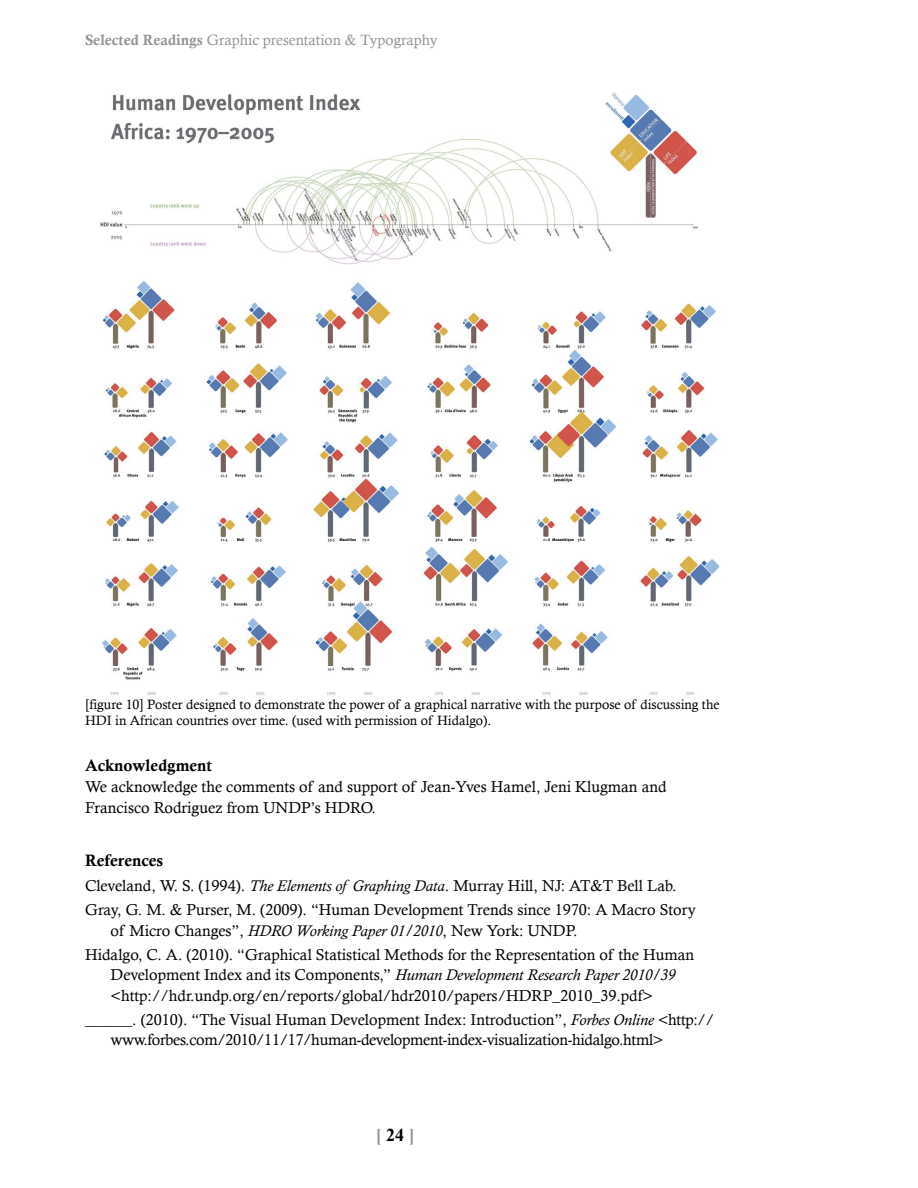
<style>
.page{position:relative;width:918px;height:1188px;background:#fff}
.page>*{position:absolute;margin:0;border:0;box-sizing:border-box;transform-origin:0 0}
.t1{font:700 18px "Times New Roman";color:#939598}
.t2{font:16.5px "Calis MT Bol";color:#000}
.t3{font:15.75px/24.5px "Calisto";color:#000}
.t4{font:15.75px/20.2px "Calisto";letter-spacing:-.02em;color:#000}
.t5{font:15px "Calisto";color:#939598}
.t6{font:13.5px/16.2px "Calisto";color:#000}
.s1{font-family:"Calis MT Bol"}
.s2{font-style:italic}
.s3{color:#000}
</style>
<div class="page">
<img style="left:100px;top:92px;width:620px;height:603px">
<p class="t5" style="left:85px;top:31px;width:354px"><span class="s1">Selected Readings</span> Graphic presentation &amp; Typography</p>
<p class="t6" style="left:85px;top:696px;width:636px">[figure 10] Poster designed to demonstrate the power of a graphical narrative with the purpose of discussing the<br>HDI in African countries over time. (used with permission of Hidalgo).</p>
<p class="t2" style="left:85px;top:755px;width:129px">Acknowledgment</p>
<p class="t3" style="left:85px;top:776px;width:583px;line-height:21px">We acknowledge the comments of and support of Jean-Yves Hamel, Jeni Klugman and<br>Francisco Rodriguez from UNDP’s HDRO.</p>
<p class="t2" style="left:85px;top:851px;width:80px">References</p>
<p class="t3" style="left:85px;top:873px;width:612px">Cleveland, W. S. (1994). <span class="s2">The Elements of Graphing Data</span>. Murray Hill, NJ: AT&amp;T Bell Lab.<br>Gray, G. M. &amp; Purser, M. (2009). “Human Development Trends since 1970: A Macro Story</p>
<p class="t3" style="left:85px;top:918px;width:611px;text-indent:26px">of Micro Changes”, <span class="s2">HDRO Working Paper 01/2010</span>, New York: UNDP.<br>Hidalgo, C. A. (2010). “Graphical Statistical Methods for the Representation of the Human</p>
<p class="t3" style="left:111px;top:965px;width:566px;line-height:20.2px">Development Index and its Components,” <span class="s2">Human Development Research Paper 2010/39 </span>&lt;http://hdr.undp.org/en/reports/global/hdr2010/papers/HDRP_2010_39.pdf&gt;</p>
<p class="t4" style="left:111px;top:1009px;width:605px;text-indent:-26px">______. (2010). “The Visual Human Development Index: Introduction”, <span class="s2">Forbes Online</span> &lt;http:// www.forbes.com/2010/11/17/human-development-index-visualization-hidalgo.html&gt;</p>
<p class="t1" style="left:376px;top:1122px;width:40px">[ <span class="s3">24</span> ]</p>
</div>
